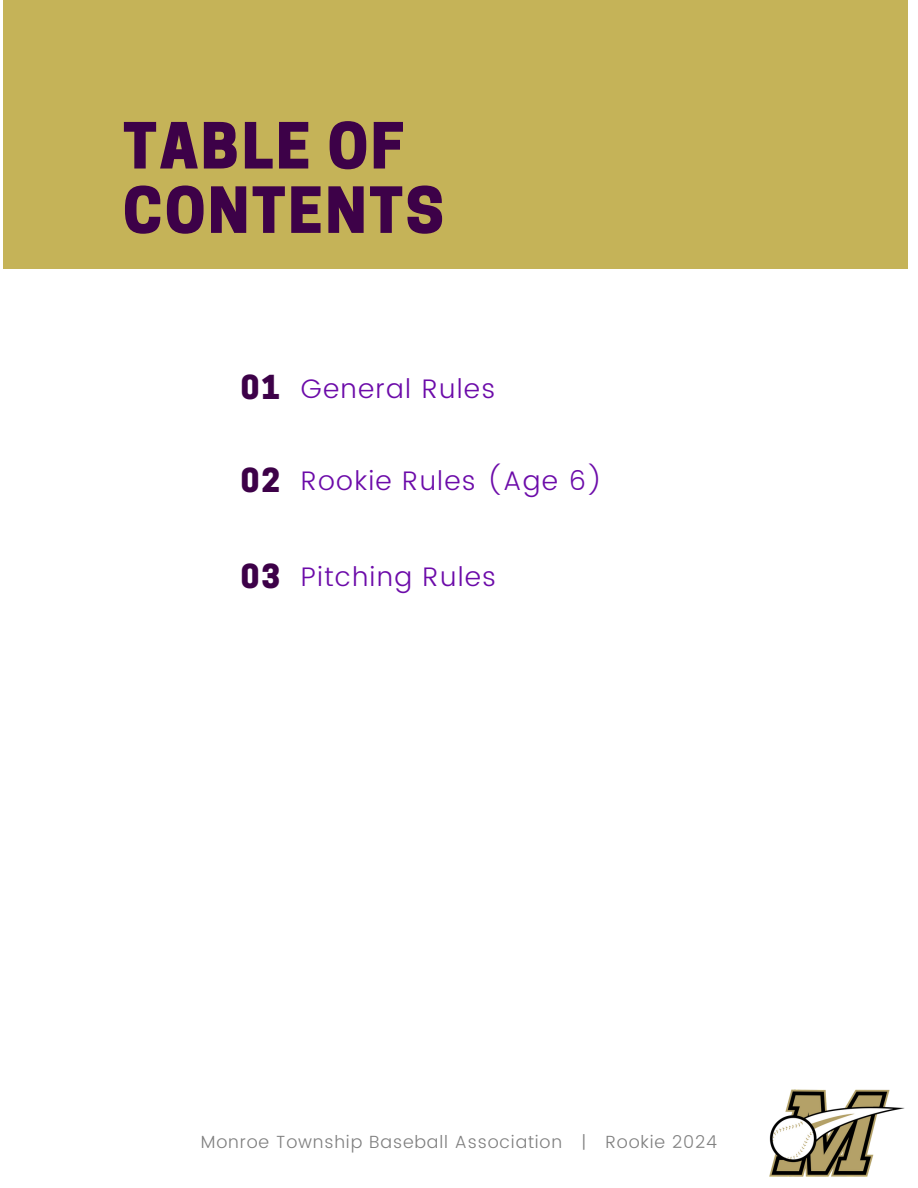
<style>
.page{position:relative;width:918px;height:1188px;background:#fff}
.page>*{position:absolute;margin:0;border:0;box-sizing:border-box;transform-origin:0 0}
.t1{font:800 59.7px/64.3px "Cooper Hewitt";letter-spacing:.04em;color:#3d0148}
.t2{font:800 31.05px "Cooper Hewitt";color:#3d0148}
.t3{font:300 26.85px "Poppins";letter-spacing:.045em;color:#6c0ba9}
.t4{font:300 17.55px "Poppins";letter-spacing:.045em;color:#808080}
</style>
<div class="page">
<div style="left:3px;top:0;width:905px;height:269px;background:#c5b358"></div>
<img style="left:769px;top:1089px;width:136px;height:88px">
<h2 class="t1" style="left:123px;top:121px;width:322px">TABLE OF<br>CONTENTS</h2>
<h2 class="t2" style="left:241px;top:376px;width:41px">01</h2>
<h1 class="t3" style="left:301px;top:373px;width:196px">General Rules</h1>
<h2 class="t2" style="left:241px;top:469px;width:41px">02</h2>
<p class="t3" style="left:301px;top:465px;width:304px">Rookie Rules (Age 6)</p>
<p class="t2" style="left:241px;top:565px;width:41px">03</p>
<p class="t3" style="left:301px;top:561px;width:197px">Pitching Rules</p>
<p class="t4" style="left:201px;top:1132px;width:518px">Monroe Township Baseball Association | Rookie 2024</p>
</div>
